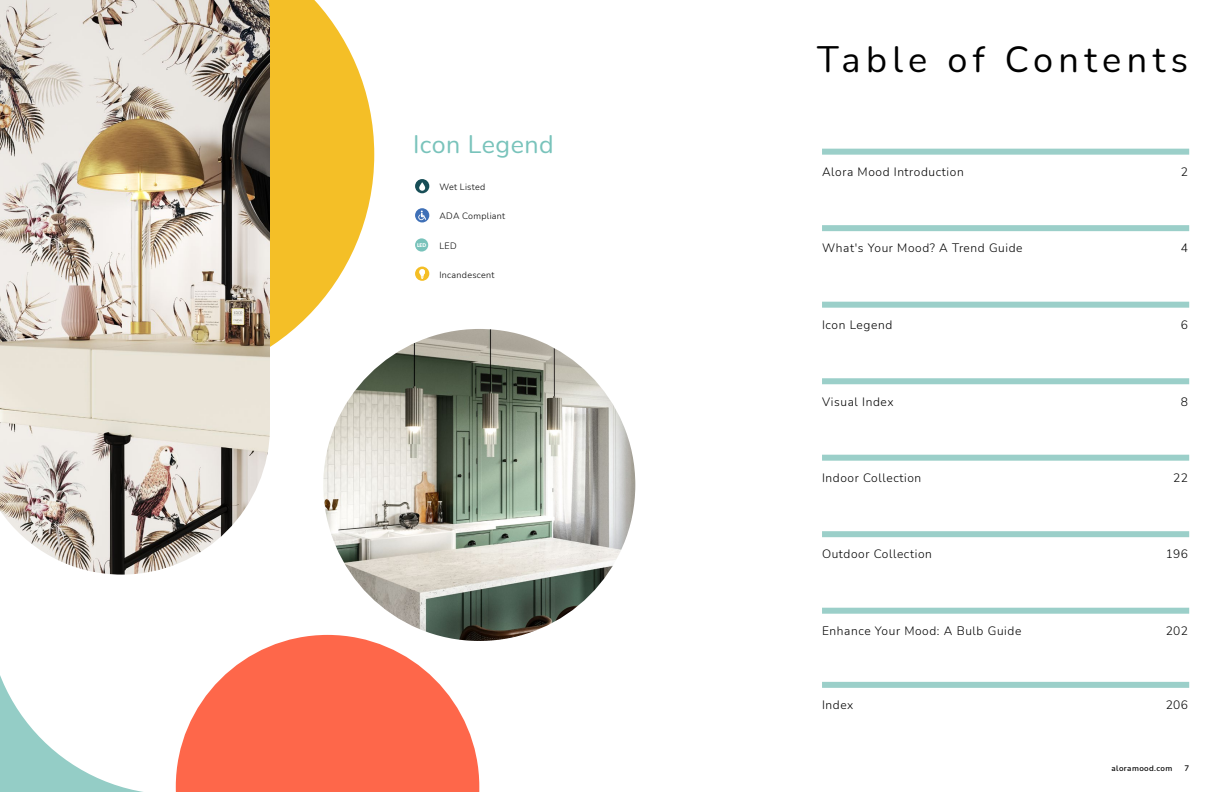
<style>
.page{position:relative;width:1224px;height:792px;background:#fff}
.page>*{position:absolute;margin:0;border:0;box-sizing:border-box;transform-origin:0 0}
.t1{font:36px "Nunito";letter-spacing:.15em;color:#000}
.t2{font:25px "Nunito";letter-spacing:.02em;color:#79c3bb}
.t3{font:300 12px "Nunito";letter-spacing:.05em;color:#000}
.Family_Description{font:300 9px "Nunito";letter-spacing:.03em;color:#000}
.page_catagory_left{font:600 8px "Nunito";letter-spacing:.05em;color:#000}
.t4{font:900 5.1px "Lato";color:#fff}
</style>
<div class="page">
<svg style="left:270px;top:0;width:104px;height:384px;fill:#f4bf27"></svg>
<svg style="left:176px;top:635px;width:303px;height:157px;fill:#fe674a"></svg>
<img style="left:0;top:0;width:270px;height:575px">
<svg style="left:0;top:675px;width:143px;height:117px"></svg>
<img style="left:323px;top:329px;width:312px;height:312px;border-radius:156px">
<div style="left:822px;top:149px;width:367px;height:6px;background:#9bcfc9"></div>
<div style="left:822px;top:225px;width:367px;height:6px;background:#9bcfc9"></div>
<div style="left:822px;top:302px;width:367px;height:6px;background:#9bcfc9"></div>
<div style="left:822px;top:378px;width:367px;height:6px;background:#9bcfc9"></div>
<div style="left:822px;top:531px;width:367px;height:6px;background:#9bcfc9"></div>
<div style="left:822px;top:455px;width:367px;height:6px;background:#9bcfc9"></div>
<div style="left:822px;top:608px;width:367px;height:6px;background:#9bcfc9"></div>
<div style="left:822px;top:682px;width:367px;height:6px;background:#9bcfc9"></div>
<div style="left:415px;top:179px;width:14px;height:14px;background:#184e57;border-radius:50%"></div>
<svg style="left:419px;top:182px;width:6px;height:9px"></svg>
<div style="left:415px;top:267px;width:14px;height:14px;background:#f4be25;border-radius:50%"></div>
<svg style="left:419px;top:269px;width:6px;height:10px"></svg>
<div style="left:415px;top:238px;width:13px;height:14px;background:#79c3bb;border-radius:50%"></div>
<div style="left:415px;top:208px;width:14px;height:14px;background:#3f70b7;border-radius:50%"></div>
<svg style="left:418px;top:211px;width:8px;height:9px"></svg>
<p class="t2" style="left:413px;top:127px;width:142px">Icon Legend</p>
<p class="Family_Description" style="left:439px;top:181px;width:47px">Wet Listed</p>
<p class="t4" style="left:417px;top:242px;width:11px">LED</p>
<p class="Family_Description" style="left:439px;top:210px;width:67px">ADA Compliant</p>
<p class="Family_Description" style="left:439px;top:239px;width:19px">LED</p>
<p class="Family_Description" style="left:439px;top:268px;width:57px">Incandescent</p>
<p class="t1" style="left:817px;top:34px;width:372px">Table of Contents</p>
<p class="t3" style="left:822px;top:163px;width:143px">Alora Mood Introduction</p>
<p class="t3" style="left:1181px;top:163px;width:9px">2</p>
<p class="t3" style="left:822px;top:240px;width:202px">What's Your Mood? A Trend Guide</p>
<p class="t3" style="left:1181px;top:240px;width:9px">4</p>
<p class="t3" style="left:822px;top:316px;width:72px">Icon Legend</p>
<p class="t3" style="left:1181px;top:317px;width:9px">6</p>
<p class="t3" style="left:822px;top:393px;width:73px">Visual Index</p>
<p class="t3" style="left:1181px;top:393px;width:9px">8</p>
<p class="t3" style="left:822px;top:469px;width:101px">Indoor Collection</p>
<p class="t3" style="left:1173px;top:470px;width:16px">22</p>
<p class="t3" style="left:822px;top:546px;width:111px">Outdoor Collection</p>
<p class="t3" style="left:1166px;top:546px;width:24px">196</p>
<p class="t3" style="left:822px;top:622px;width:201px">Enhance Your Mood: A Bulb Guide</p>
<p class="t3" style="left:1166px;top:622px;width:24px">202</p>
<p class="t3" style="left:822px;top:697px;width:33px">Index</p>
<p class="t3" style="left:1166px;top:697px;width:24px">206</p>
<p class="page_catagory_left" style="left:1112px;top:763px;width:62px">aloramood.com</p>
<p class="page_catagory_left" style="left:1184px;top:763px;width:6px">7</p>
</div>
